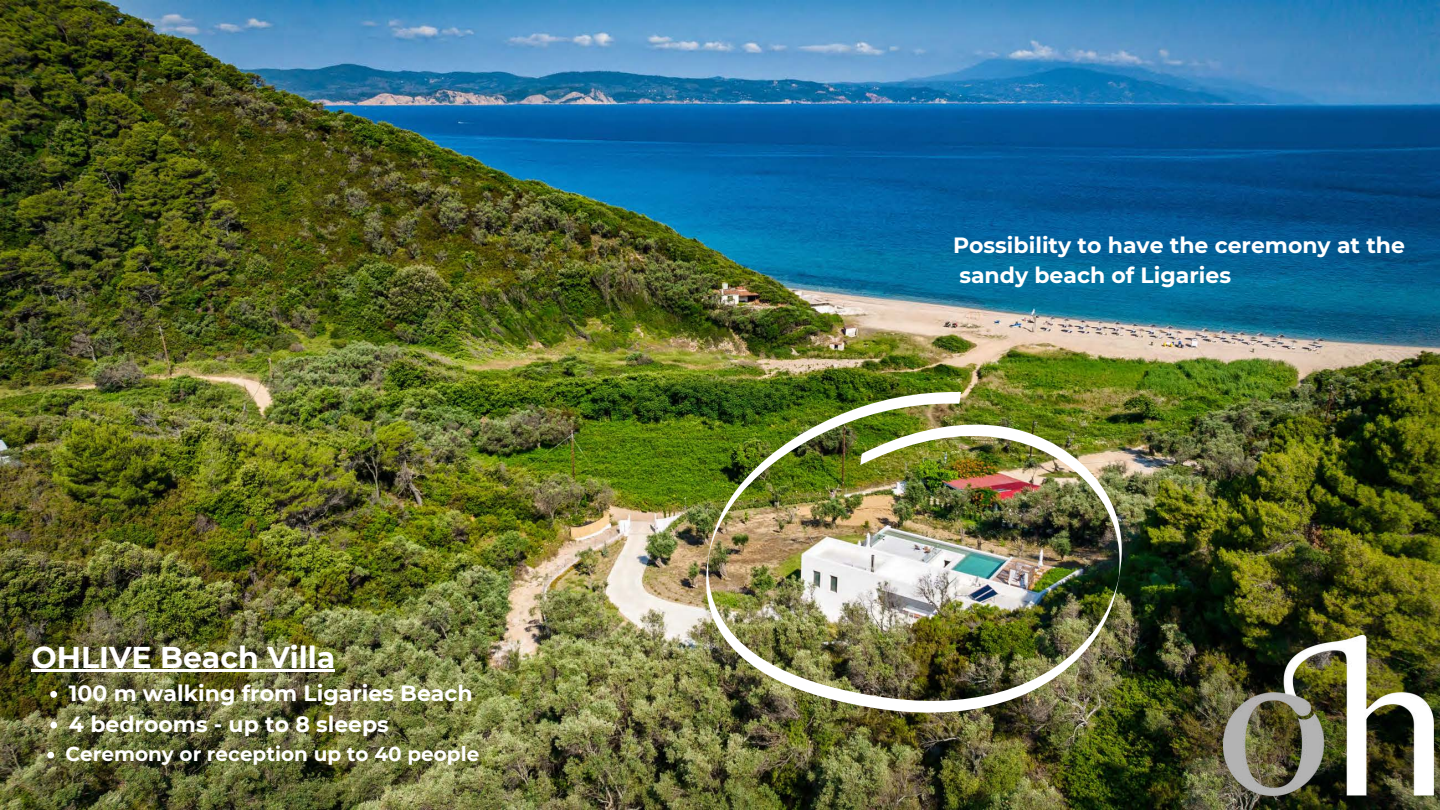
<style>
.page{position:relative;width:1440px;height:810px;background:#fff}
.page>*{position:absolute;margin:0;border:0;box-sizing:border-box;transform-origin:0 0}
.t1{font:700 30px "Montserrat";color:#fff}
.t2{font:700 22px "Montserrat";color:#fff}
.t3{font:700 20px "Montserrat";color:#fff}
</style>
<div class="page">
<img style="left:0;top:0;width:1440px;height:810px">
<img style="left:704px;top:391px;width:418px;height:324px">
<hr style="left:32px;top:669px;width:303px;height:3px;background:#fff">
<svg style="left:50px;top:691px;width:7px;height:7px"></svg>
<svg style="left:50px;top:722px;width:7px;height:6px"></svg>
<svg style="left:47px;top:752px;width:7px;height:6px"></svg>
<img style="left:1223px;top:635px;width:210px;height:160px">
<p class="t1" style="left:32px;top:639px;width:305px">OHLIVE Beach Villa</p>
<p class="t2" style="left:69px;top:680px;width:405px">100 m walking from Ligaries Beach</p>
<p class="t2" style="left:69px;top:711px;width:322px">4 bedrooms - up to 8 sleeps</p>
<p class="t3" style="left:66px;top:742px;width:415px">Ceremony or reception up to 40 people</p>
<p class="t2" style="left:953px;top:231px;width:453px">Possibility to have the ceremony at the</p>
<p class="t2" style="left:959px;top:262px;width:273px">sandy beach of Ligaries</p>
</div>
